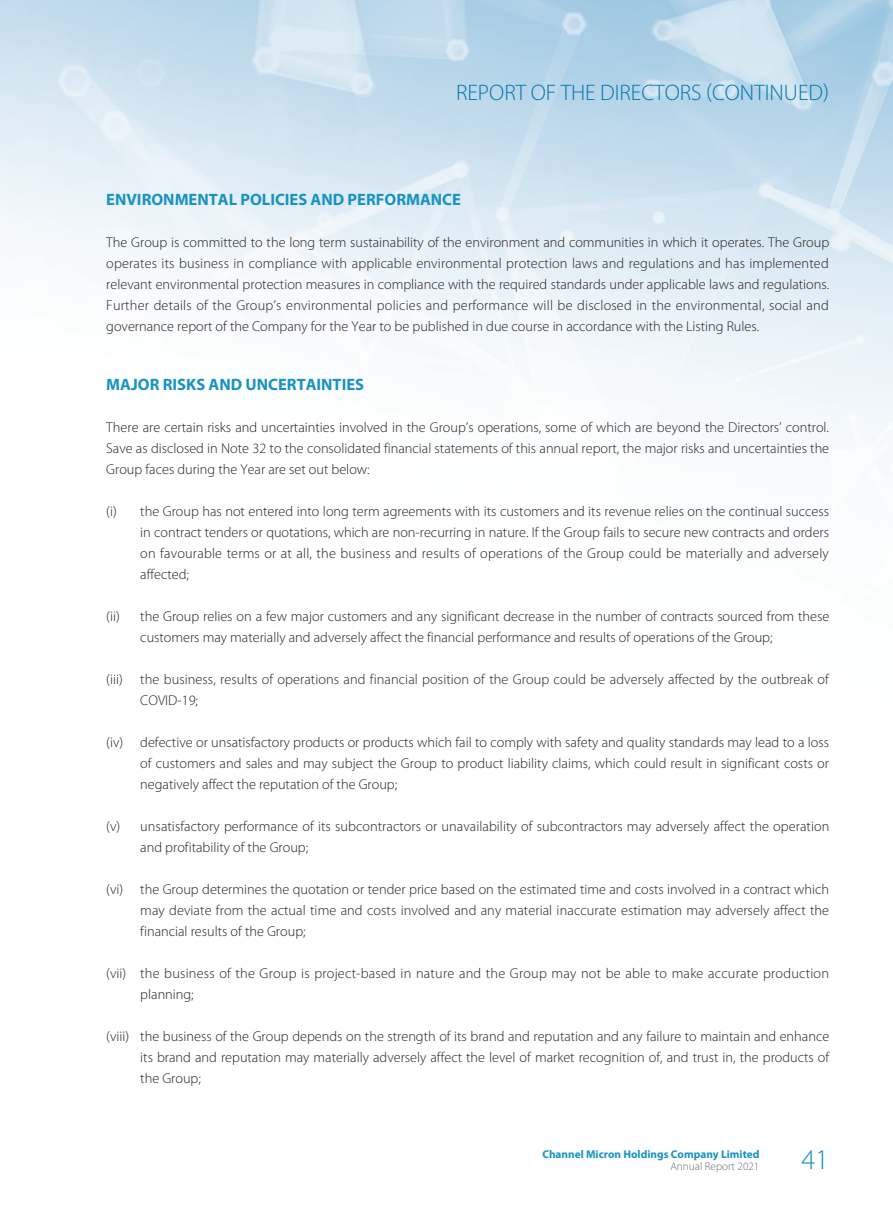
<style>
.page{position:relative;width:893px;height:1212px;background:#fff}
.page>*{position:absolute;margin:0;border:0;box-sizing:border-box;transform-origin:0 0}
.t1{font:300 28.5px "Myriad Pro";color:#1993c2}
.t2{font:300 22.5px "Myriad Pro";color:#0078ae}
._01_H1{font:700 16.5px "Myriad Pro";color:#1993c2}
._00_txt{font:300 14.25px/21px "Myriad Pro";color:#231f20;text-align:justify}
.t3{font:700 11.25px "Myriad Pro";color:#1993c2}
.t4{font:300 11.25px "Myriad Pro";color:#6c6d70}
</style>
<div class="page">
<p class="t2" style="left:456px;top:79px;width:374px">REPORT OF THE DIRECTORS (CONTINUED)</p>
<p class="_01_H1" style="left:106px;top:189px;width:356px">ENVIRONMENTAL POLICIES AND PERFORMANCE</p>
<p class="_00_txt" style="left:106px;top:232px;width:724px">The Group is committed to the long term sustainability of the environment and communities in which it operates. The Group operates its business in compliance with applicable environmental protection laws and regulations and has implemented relevant environmental protection measures in compliance with the required standards under applicable laws and regulations.<br>Further details of the Group’s environmental policies and performance will be disclosed in the environmental, social and governance report of the Company for the Year to be published in due course in accordance with the Listing Rules.</p>
<p class="_01_H1" style="left:106px;top:374px;width:259px">MAJOR RISKS AND UNCERTAINTIES</p>
<p class="_00_txt" style="left:106px;top:417px;width:724px">There are certain risks and uncertainties involved in the Group’s operations, some of which are beyond the Directors’ control.<br>Save as disclosed in Note 32 to the consolidated financial statements of this annual report, the major risks and uncertainties the Group faces during the Year are set out below:</p>
<p class="_00_txt" style="left:140px;top:501px;width:690px;text-indent:-34px">(i) the Group has not entered into long term agreements with its customers and its revenue relies on the continual success in contract tenders or quotations, which are non-recurring in nature. If the Group fails to secure new contracts and orders on favourable terms or at all, the business and results of operations of the Group could be materially and adversely affected;</p>
<p class="_00_txt" style="left:140px;top:606px;width:690px;text-indent:-34px">(ii) the Group relies on a few major customers and any significant decrease in the number of contracts sourced from these customers may materially and adversely affect the financial performance and results of operations of the Group;</p>
<p class="_00_txt" style="left:140px;top:669px;width:690px;text-indent:-34px">(iii) the business, results of operations and financial position of the Group could be adversely affected by the outbreak of<br>COVID-19;</p>
<p class="_00_txt" style="left:140px;top:732px;width:690px;text-indent:-34px">(iv) defective or unsatisfactory products or products which fail to comply with safety and quality standards may lead to a loss of customers and sales and may subject the Group to product liability claims, which could result in significant costs or negatively affect the reputation of the Group;</p>
<p class="_00_txt" style="left:140px;top:816px;width:690px;text-indent:-34px">(v) unsatisfactory performance of its subcontractors or unavailability of subcontractors may adversely affect the operation and profitability of the Group;</p>
<p class="_00_txt" style="left:140px;top:879px;width:690px;text-indent:-34px">(vi) the Group determines the quotation or tender price based on the estimated time and costs involved in a contract which may deviate from the actual time and costs involved and any material inaccurate estimation may adversely affect the financial results of the Group;</p>
<p class="_00_txt" style="left:140px;top:963px;width:690px;text-indent:-34px">(vii) the business of the Group is project-based in nature and the Group may not be able to make accurate production planning;</p>
<p class="_00_txt" style="left:140px;top:1026px;width:690px;text-indent:-34px">(viii) the business of the Group depends on the strength of its brand and reputation and any failure to maintain and enhance its brand and reputation may materially adversely affect the level of market recognition of, and trust in, the products of the Group;</p>
<p class="t3" style="left:542px;top:1147px;width:219px">Channel Micron Holdings Company Limited</p>
<p class="t4" style="left:670px;top:1159px;width:91px">Annual Report 2021</p>
<p class="t1" style="left:801px;top:1142px;width:29px">41</p>
</div>
